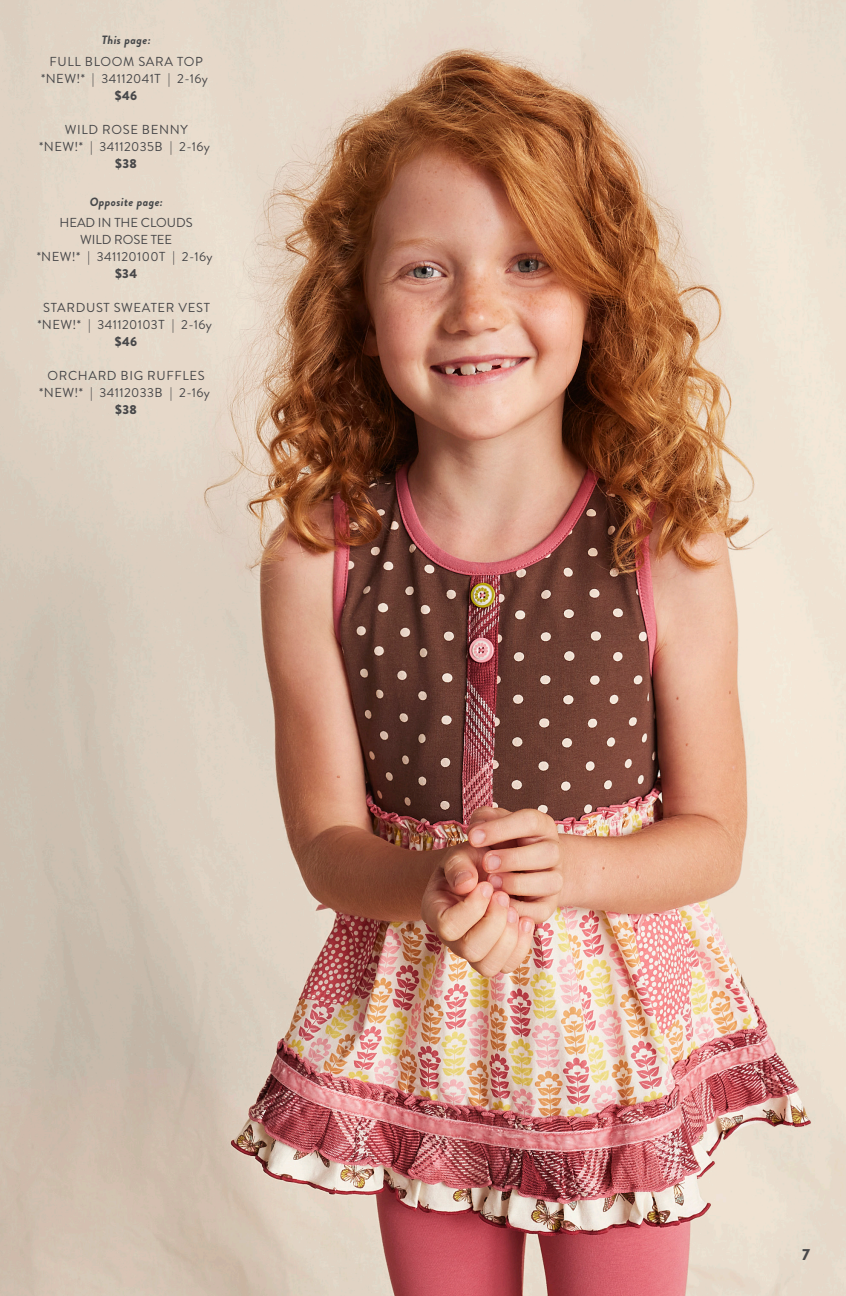
<style>
.page{position:relative;width:846px;height:1296px;background:#fff}
.page>*{position:absolute;margin:0;border:0;box-sizing:border-box;transform-origin:0 0}
.t1{font:900 16px "Brandon Grotesque";color:#474749}
.t2{font:13px/17px "Brandon Grotesque";letter-spacing:.03em;color:#474749;text-align:center}
.t3{font:13px/17px "Brandon Grotesque";color:#474749;text-align:center}
.t4{font:13px/17px "Brandon Grotesque";letter-spacing:.05em;color:#474749;text-align:center}
.t5{font:900 13px "Brandon Grotesque";letter-spacing:.03em;color:#474749}
.t6{font:italic 700 12px "Brandon Grotesque";letter-spacing:.03em;color:#46484a}
</style>
<div class="page">
<img style="left:0;top:0;width:846px;height:1296px">
<p class="t6" style="left:102px;top:32px;width:51px">This page:</p>
<p class="t2" style="left:41px;top:53px;width:168px">FULL BLOOM SARA TOP *NEW!* | 34112041T | 2-16y</p>
<p class="t5" style="left:115px;top:86px;width:24px">$46</p>
<p class="t2" style="left:39px;top:121px;width:172px">WILD ROSE BENNY<br>*NEW!* | 34112035B | 2-16y</p>
<p class="t5" style="left:115px;top:154px;width:23px">$38</p>
<p class="t6" style="left:90px;top:193px;width:75px">Opposite page:</p>
<p class="t3" style="left:37px;top:215px;width:177px">HEAD IN THE CLOUDS<br>WILD ROSE TEE<br>*NEW!* | 341120100T | 2-16y</p>
<p class="t5" style="left:115px;top:265px;width:24px">$34</p>
<p class="t2" style="left:37px;top:300px;width:176px">STARDUST SWEATER VEST *NEW!* | 341120103T | 2-16y</p>
<p class="t5" style="left:115px;top:333px;width:24px">$46</p>
<p class="t4" style="left:39px;top:368px;width:172px">ORCHARD BIG RUFFLES *NEW!* | 34112033B | 2-16y</p>
<p class="t5" style="left:115px;top:401px;width:23px">$38</p>
<p class="t1" style="left:802px;top:1243px;width:9px">7</p>
</div>
